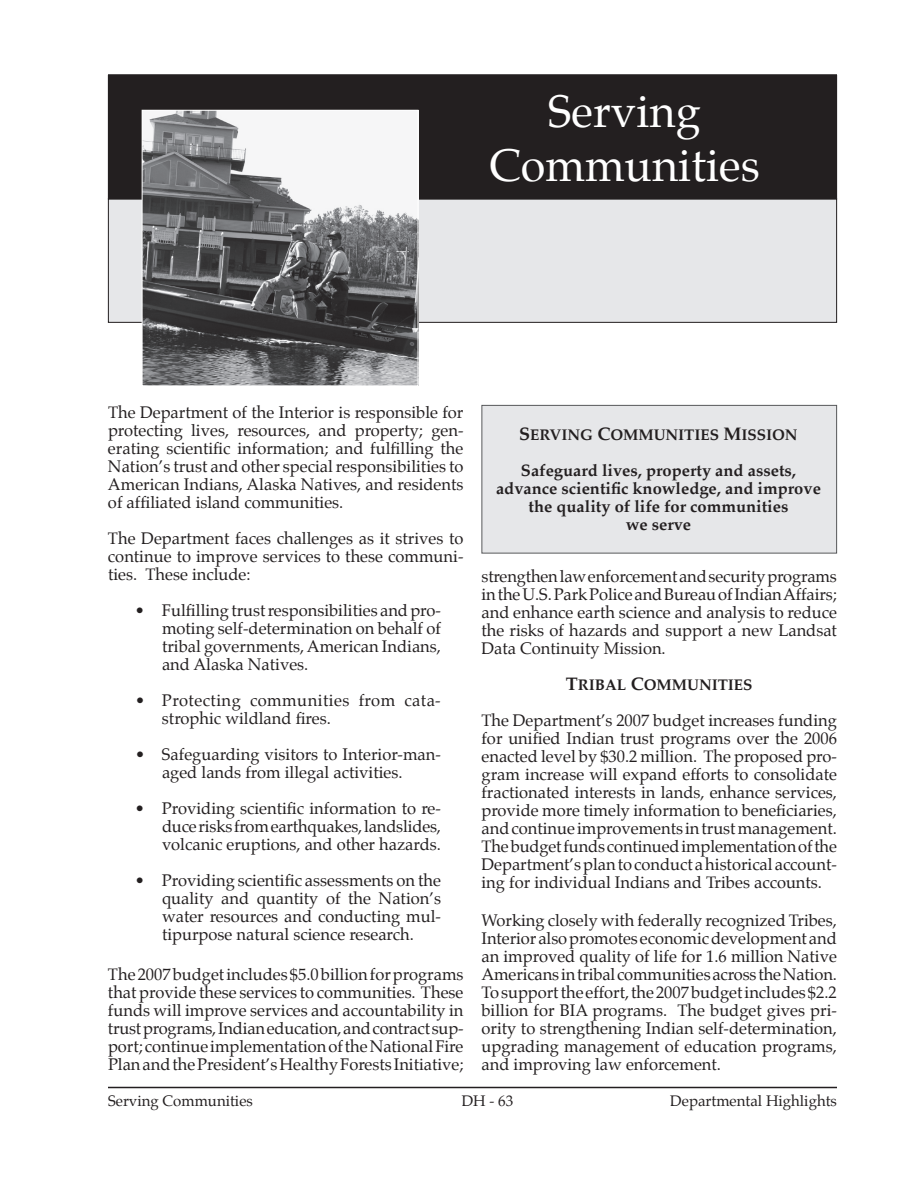
<style>
.page{position:relative;width:918px;height:1188px;background:#fff}
.page>*{position:absolute;margin:0;border:0;box-sizing:border-box;transform-origin:0 0}
.t1{font:45px/54px "Palatino";color:#fff;text-align:center}
.t2{font:16.5px/18px "Palatino";color:#231f20;text-align:justify}
.t3{font:700 16.5px/18px "Palatino";color:#231f20;text-align:center}
.t4{font:16.5px/18px "Palatino";letter-spacing:.025em;color:#231f20}
.t5{font:700 15.3px "Palatino";color:#231f20}
.t6{font:15px "Palatino";color:#231f20}
.s1{font-size:18px}
</style>
<div class="page">
<hr style="left:108px;top:1087px;width:729px;height:1px;background:#231f20">
<hr style="left:108px;top:74px;width:729px;height:2px;background:#231f20">
<div style="left:108px;top:199px;width:729px;height:123px;background:#e6e7e9"></div>
<div style="left:108px;top:199px;width:729px;height:124px;border:1px solid #231f20"></div>
<div style="left:108px;top:75px;width:729px;height:124px;background:#231f20"></div>
<img style="left:144px;top:112px;width:272px;height:272px">
<div style="left:142px;top:110px;width:276px;height:276px;border:1px solid #fff"></div>
<div style="left:482px;top:405px;width:355px;height:148px;background:#e6e7e9"></div>
<div style="left:482px;top:405px;width:355px;height:149px;border:1px solid #57585a"></div>
<h1 class="t1" style="left:489px;top:89px;width:272px">Serving<br>Communities</h1>
<p class="t2" style="left:108px;top:404px;width:357px">The Department of the Interior is responsible for protecting lives, resources, and property; gen&shy;erating scientific information; and fulfilling the Nation’s trust and other special responsibilities to American Indians, Alaska Natives, and residents of affiliated island communities.</p>
<p class="t2" style="left:108px;top:530px;width:357px">The Department faces challenges as it strives to continue to improve services to these communi&shy;ties. These include:</p>
<p class="t2" style="left:162px;top:602px;width:280px;text-indent:-27px">• Fulfilling trust responsibilities and pro&shy;moting self-determination on behalf of tribal governments, American Indians, and Alaska Natives.</p>
<p class="t4" style="left:162px;top:692px;width:280px;text-indent:-27px">• Protecting communities from cata&shy;strophic wildland fires.</p>
<p class="t2" style="left:162px;top:746px;width:280px;text-indent:-27px">• Safeguarding visitors to Interior-man&shy;aged lands from illegal activities.</p>
<p class="t2" style="left:162px;top:800px;width:281px;text-indent:-27px">• Providing scientific information to re&shy;duce risks from earthquakes, landslides, volcanic eruptions, and other hazards.</p>
<p class="t2" style="left:162px;top:872px;width:280px;text-indent:-27px">• Providing scientific assessments on the quality and quantity of the Nation’s water resources and conducting mul&shy;tipurpose natural science research.</p>
<p class="t2" style="left:108px;top:967px;width:357px">The 2007 budget includes $5.0 billion for programs that provide these services to communities. These funds will improve services and accountability in trust programs, Indian education, and contract sup&shy;port; continue implementation of the National Fire Plan and the President’s Healthy Forests Initiative;</p>
<p class="t5" style="left:519px;top:425px;width:280px"><span class="s1">S</span>ERVING <span class="s1">C</span>OMMUNITIES <span class="s1">M</span>ISSION</p>
<p class="t3" style="left:496px;top:463px;width:326px">Safeguard lives, property and assets, advance scientific knowledge, and improve the quality of life for communities<br>we serve</p>
<p class="t2" style="left:482px;top:568px;width:357px">strengthen law enforcement and security programs in the U.S. Park Police and Bureau of Indian Affairs; and enhance earth science and analysis to reduce the risks of hazards and support a new Landsat Data Continuity Mission.</p>
<p class="t5" style="left:566px;top:675px;width:188px"><span class="s1">T</span>RIBAL <span class="s1">C</span>OMMUNITIES</p>
<p class="t2" style="left:481px;top:712px;width:357px">The Department’s 2007 budget increases funding for unified Indian trust programs over the 2006 enacted level by $30.2 million. The proposed pro&shy;gram increase will expand efforts to consolidate fractionated interests in lands, enhance services, provide more timely information to beneficiaries, and continue improvements in trust management.<br>The budget funds continued implementation of the Department’s plan to conduct a historical account&shy;ing for individual Indians and Tribes accounts.</p>
<p class="t2" style="left:481px;top:913px;width:357px">Working closely with federally recognized Tribes, Interior also promotes economic development and an improved quality of life for 1.6 million Native Americans in tribal communities across the Nation.<br>To support the effort, the 2007 budget includes $2.2 billion for BIA programs. The budget gives pri&shy;ority to strengthening Indian self-determination, upgrading management of education programs, and improving law enforcement.</p>
<p class="t6" style="left:108px;top:1091px;width:146px">Serving Communities</p>
<p class="t6" style="left:462px;top:1091px;width:53px">DH - 63</p>
<p class="t6" style="left:670px;top:1091px;width:168px">Departmental Highlights</p>
</div>
